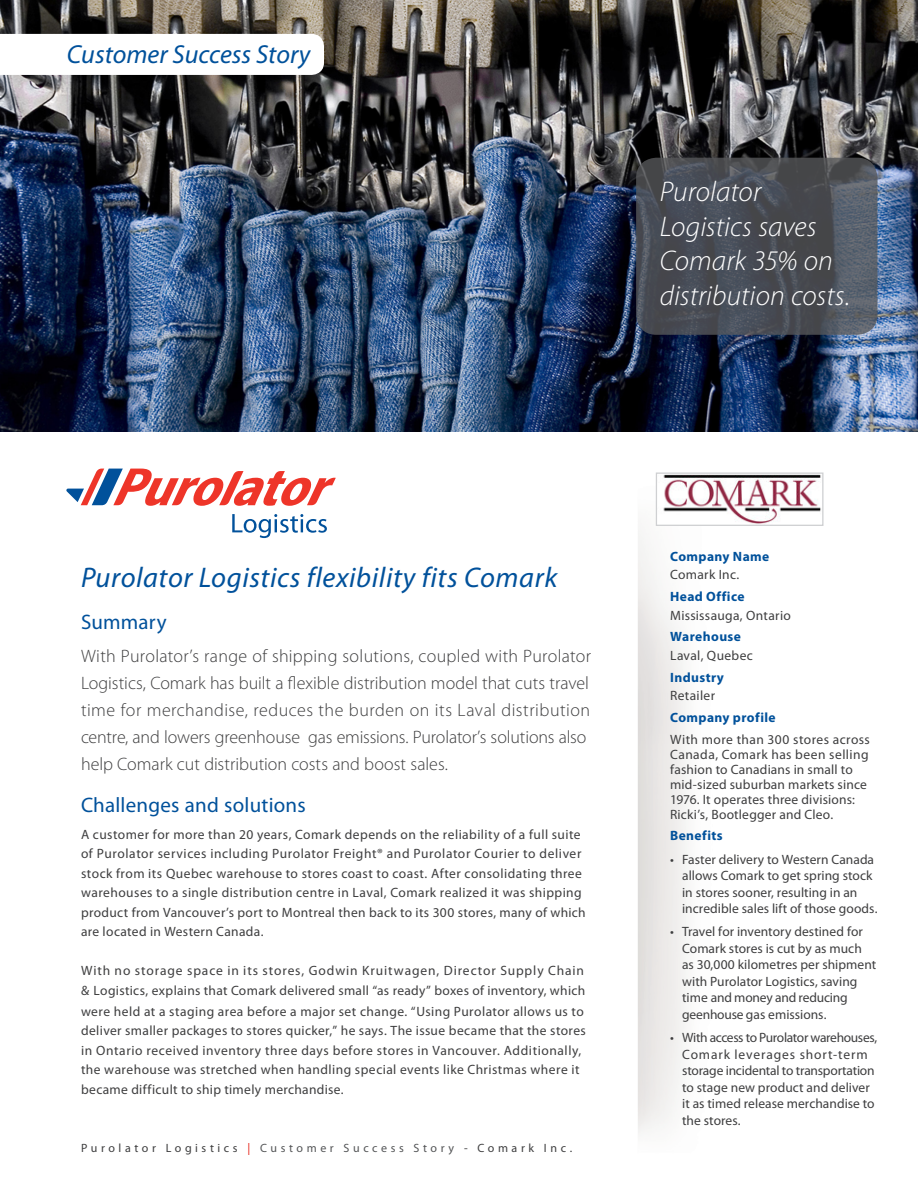
<style>
.page{position:relative;width:918px;height:1188px;background:#fff}
.page>*{position:absolute;margin:0;border:0;box-sizing:border-box;transform-origin:0 0}
.t1{font:italic 300 28.5px/34.5px "Myriad Pro";letter-spacing:.005em;color:#fff}
.t2{font:italic 28.5px "Myriad Pro";letter-spacing:.02em;color:#01519b}
.t3{font:italic 26.1px "Myriad Pro";color:#01519b}
.t4{font:21px "Myriad Pro";letter-spacing:.01em;color:#01519b}
.t5{font:300 18px/27px "Myriad Pro";color:#3e3e3f}
.t6{font:13.5px/19.5px "Myriad Pro";letter-spacing:.025em;color:#3e3e3f}
.t7{font:13.5px/16.5px "Myriad Pro";color:#3e3e3f}
.t8{font:13.5px/16.5px "Myriad Pro";letter-spacing:.005em;color:#3e3e3f}
.t9{font:700 13.5px "Myriad Pro";letter-spacing:.03em;color:#01519b}
.t10{font:12px "Myriad Pro";letter-spacing:.3em;color:#3e3e3f}
.s1{color:#e72419}
.s2{color:#545557}
</style>
<div class="page">
<img style="left:0;top:0;width:918px;height:432px">
<svg style="left:66px;top:469px;width:270px;height:37px"></svg>
<svg style="left:232px;top:514px;width:95px;height:24px"></svg>
<img style="left:658px;top:474px;width:163px;height:50px">
<div style="left:656px;top:472px;width:168px;height:54px;border:1px solid #cfd0d2"></div>
<svg style="left:0;top:34px;width:324px;height:41px"></svg>
<svg style="left:636px;top:158px;width:241px;height:177px;background:#4b4f57"></svg>
<p class="t3" style="left:67px;top:38px;width:245px">Customer Success Story</p>
<p class="t1" style="left:660px;top:175px;width:192px">Purolator<br>Logistics saves<br>Comark 35% on distribution costs.</p>
<p class="t2" style="left:81px;top:560px;width:478px">Purolator Logistics flexibility fits Comark</p>
<p class="t4" style="left:81px;top:609px;width:87px">Summary</p>
<p class="t5" style="left:81px;top:643px;width:512px">With Purolator’s range of shipping solutions, coupled with Purolator Logistics, Comark has built a flexible distribution model that cuts travel time for merchandise, reduces the burden on its Laval distribution centre, and lowers greenhouse gas emissions. Purolator’s solutions also help Comark cut distribution costs and boost sales.</p>
<p class="t4" style="left:81px;top:792px;width:226px">Challenges and solutions</p>
<p class="t6" style="left:81px;top:824px;width:506px">A customer for more than 20 years, Comark depends on the reliability of a full suite of Purolator services including Purolator Freight® and Purolator Courier to deliver stock from its Quebec warehouse to stores coast to coast. After consolidating three warehouses to a single distribution centre in Laval, Comark realized it was shipping product from Vancouver’s port to Montreal then back to its 300 stores, many of which are located in Western Canada.</p>
<p class="t6" style="left:81px;top:961px;width:506px">With no storage space in its stores, Godwin Kruitwagen, Director Supply Chain &amp; Logistics, explains that Comark delivered small “as ready” boxes of inventory, which</p>
<p class="t6" style="left:81px;top:1001px;width:506px">were held at a staging area before a major set change. “Using Purolator allows us to deliver smaller packages to stores quicker,” he says. The issue became that the stores in Ontario received inventory three days before stores in Vancouver. Additionally, the warehouse was stretched when handling special events like Christmas where it became difficult to ship timely merchandise.</p>
<p class="t10" style="left:81px;top:1140px;width:493px">Purolator Logistics <span class="s1">|</span> <span class="s2">Customer Success Story</span> - Comark Inc.</p>
<p class="t9" style="left:670px;top:548px;width:101px">Company Name</p>
<p class="t6" style="left:670px;top:565px;width:71px">Comark Inc.</p>
<p class="t9" style="left:670px;top:588px;width:76px">Head Office</p>
<p class="t6" style="left:670px;top:605px;width:122px">Mississauga, Ontario</p>
<p class="t9" style="left:670px;top:628px;width:72px">Warehouse</p>
<p class="t6" style="left:670px;top:645px;width:84px">Laval, Quebec</p>
<p class="t9" style="left:670px;top:668px;width:55px">Industry</p>
<p class="t6" style="left:670px;top:686px;width:46px">Retailer</p>
<p class="t9" style="left:670px;top:709px;width:107px">Company profile</p>
<p class="t6" style="left:670px;top:731px;width:201px;line-height:15px">With more than 300 stores across<br>Canada, Comark has been selling fashion to Canadians in small to mid-sized suburban markets since<br>1976. It operates three divisions:<br>Ricki’s, Bootlegger and Cleo.</p>
<p class="t9" style="left:670px;top:827px;width:54px">Benefits</p>
<p class="t8" style="left:682px;top:851px;width:197px;text-indent:-12px">• Faster delivery to Western Canada allows Comark to get spring stock in stores sooner, resulting in an incredible sales lift of those goods.</p>
<p class="t7" style="left:682px;top:923px;width:196px;text-indent:-12px">• Travel for inventory destined for<br>Comark stores is cut by as much as 30,000 kilometres per shipment with Purolator Logistics, saving time and money and reducing geenhouse gas emissions.</p>
<p class="t7" style="left:682px;top:1029px;width:197px;text-indent:-12px">• With access to Purolator warehouses,<br>Comark leverages short-term storage incidental to transportation to stage new product and deliver it as timed release merchandise to the stores.</p>
</div>
